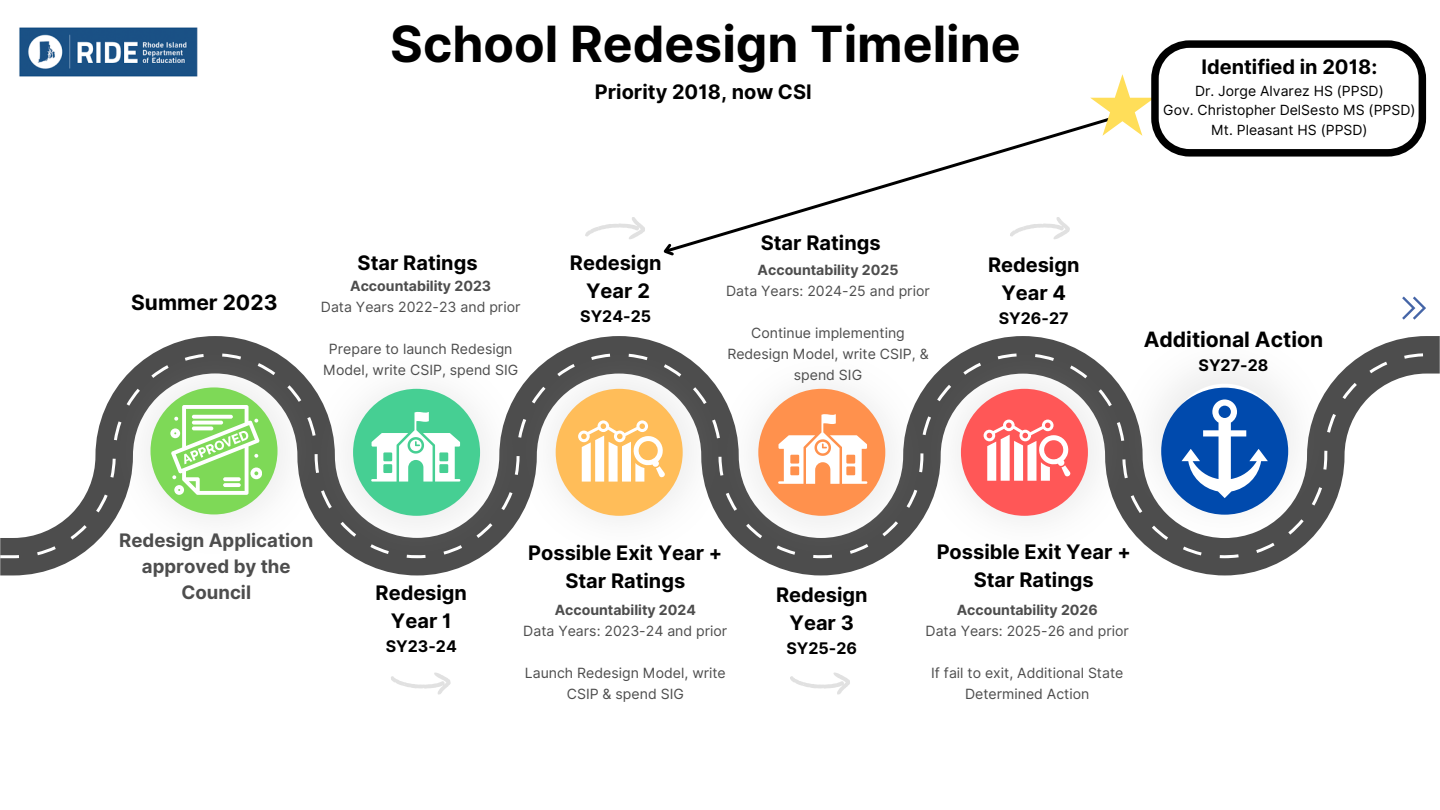
<style>
.page{position:relative;width:1440px;height:810px;background:#fff}
.page>*{position:absolute;margin:0;border:0;box-sizing:border-box;transform-origin:0 0}
.t1{font:700 50px "Inter";color:#000}
.t2{font:700 21.1px "Inter";color:#000}
.t3{font:700 21px "Inter";color:#000}
.t4{font:700 20px/27.8px "Inter";color:#000;text-align:center}
.t5{font:700 18.6px/25.8px "Inter";color:#4d4d4d;text-align:center}
.t6{font:700 16px "Inter";color:#000}
.t7{font:14.1px/21px "Inter";color:#4d4d4d;text-align:center}
.t8{font:700 14.1px "Inter";color:#4d4d4d}
.t9{font:14px "Inter";color:#000}
</style>
<div class="page">
<svg style="left:0;top:336px;width:1440px;height:239px"></svg>
<svg style="left:0;top:353px;width:1423px;height:205px"></svg>
<img style="left:1122px;top:336px;width:205px;height:205px">
<img style="left:925px;top:349px;width:205px;height:204px">
<img style="left:315px;top:353px;width:205px;height:205px">
<img style="left:721px;top:353px;width:204px;height:205px">
<img style="left:114px;top:349px;width:205px;height:204px">
<img style="left:520px;top:349px;width:204px;height:204px">
<div style="left:353px;top:389px;width:127px;height:127px;background:#46cf93;border-radius:50%"></div>
<div style="left:556px;top:389px;width:127px;height:127px;background:#ffbd59;border-radius:50%"></div>
<div style="left:758px;top:389px;width:127px;height:127px;background:#ff914d;border-radius:50%"></div>
<div style="left:961px;top:389px;width:127px;height:127px;background:#ff5757;border-radius:50%"></div>
<div style="left:151px;top:387px;width:127px;height:127px;background:#7ed957;border-radius:50%"></div>
<svg style="left:391px;top:672px;width:60px;height:23px"></svg>
<svg style="left:790px;top:672px;width:60px;height:23px"></svg>
<svg style="left:585px;top:217px;width:60px;height:22px"></svg>
<svg style="left:1402px;top:297px;width:24px;height:23px"></svg>
<svg style="left:567px;top:397px;width:109px;height:109px"></svg>
<svg style="left:768px;top:401px;width:109px;height:109px"></svg>
<svg style="left:162px;top:397px;width:109px;height:109px"></svg>
<svg style="left:223px;top:483px;width:18px;height:4px"></svg>
<svg style="left:223px;top:477px;width:18px;height:4px"></svg>
<svg style="left:973px;top:397px;width:109px;height:109px"></svg>
<svg style="left:363px;top:401px;width:109px;height:109px"></svg>
<svg style="left:678px;top:123px;width:412px;height:126px"></svg>
<svg style="left:663px;top:243px;width:15px;height:13px"></svg>
<div style="left:1161px;top:388px;width:127px;height:127px;background:#004aad;border-radius:50%"></div>
<svg style="left:1170px;top:384px;width:109px;height:114px"></svg>
<img style="left:19px;top:27px;width:179px;height:50px">
<svg style="left:1090px;top:40px;width:336px;height:117px"></svg>
<h2 class="t1" style="left:390px;top:14px;width:632px">School Redesign Timeline</h2>
<h2 class="t4" style="left:595px;top:78px;width:218px">Priority 2018, now CSI</h2>
<p class="t3" style="left:131px;top:290px;width:148px">Summer 2023</p>
<p class="t4" style="left:358px;top:249px;width:121px">Star Ratings</p>
<h2 class="t8" style="left:350px;top:277px;width:143px">Accountability 2023</h2>
<p class="t7" style="left:321px;top:296px;width:201px">Data Years 2022-23 and prior</p>
<p class="t7" style="left:323px;top:338px;width:196px">Prepare to launch Redesign<br>Model, write CSIP, spend SIG</p>
<p class="t4" style="left:570px;top:249px;width:93px">Redesign<br>Year 2</p>
<p class="t6" style="left:580px;top:306px;width:72px">SY24-25</p>
<p class="t4" style="left:761px;top:228px;width:121px">Star Ratings</p>
<p class="t8" style="left:758px;top:262px;width:142px">Accountability 2025</p>
<h2 class="t7" style="left:726px;top:280px;width:205px">Data Years: 2024-25 and prior</h2>
<p class="t7" style="left:727px;top:322px;width:203px">Continue implementing<br>Redesign Model, write CSIP, &amp; spend SIG</p>
<p class="t4" style="left:988px;top:251px;width:93px">Redesign<br>Year 4</p>
<p class="t6" style="left:999px;top:308px;width:71px">SY26-27</p>
<p class="t4" style="left:1201px;top:53px;width:177px">Identified in 2018:</p>
<p class="t9" style="left:1195px;top:82px;width:190px">Dr. Jorge Alvarez HS (PPSD)</p>
<p class="t9" style="left:1163px;top:102px;width:254px">Gov. Christopher DelSesto MS (PPSD)</p>
<p class="t9" style="left:1211px;top:121px;width:158px">Mt. Pleasant HS (PPSD)</p>
<p class="t2" style="left:1144px;top:327px;width:181px">Additional Action</p>
<p class="t6" style="left:1199px;top:356px;width:71px">SY27-28</p>
<p class="t5" style="left:119px;top:528px;width:195px">Redesign Application approved by the<br>Council</p>
<p class="t4" style="left:937px;top:538px;width:196px">Possible Exit Year +<br>Star Ratings</p>
<p class="t4" style="left:528px;top:539px;width:196px">Possible Exit Year +<br>Star Ratings</p>
<p class="t4" style="left:376px;top:579px;width:93px">Redesign<br>Year 1</p>
<p class="t6" style="left:386px;top:637px;width:73px">SY23-24</p>
<p class="t4" style="left:776px;top:581px;width:93px">Redesign<br>Year 3</p>
<p class="t6" style="left:787px;top:638px;width:72px">SY25-26</p>
<h2 class="t8" style="left:555px;top:601px;width:143px">Accountability 2024</h2>
<h2 class="t7" style="left:523px;top:620px;width:206px">Data Years: 2023-24 and prior</h2>
<h2 class="t7" style="left:525px;top:662px;width:203px">Launch Redesign Model, write<br>CSIP &amp; spend SIG</h2>
<p class="t8" style="left:957px;top:601px;width:143px">Accountability 2026</p>
<p class="t7" style="left:926px;top:620px;width:205px">Data Years: 2025-26 and prior</p>
<p class="t7" style="left:931px;top:662px;width:194px">If fail to exit, Additional State<br>Determined Action</p>
</div>
